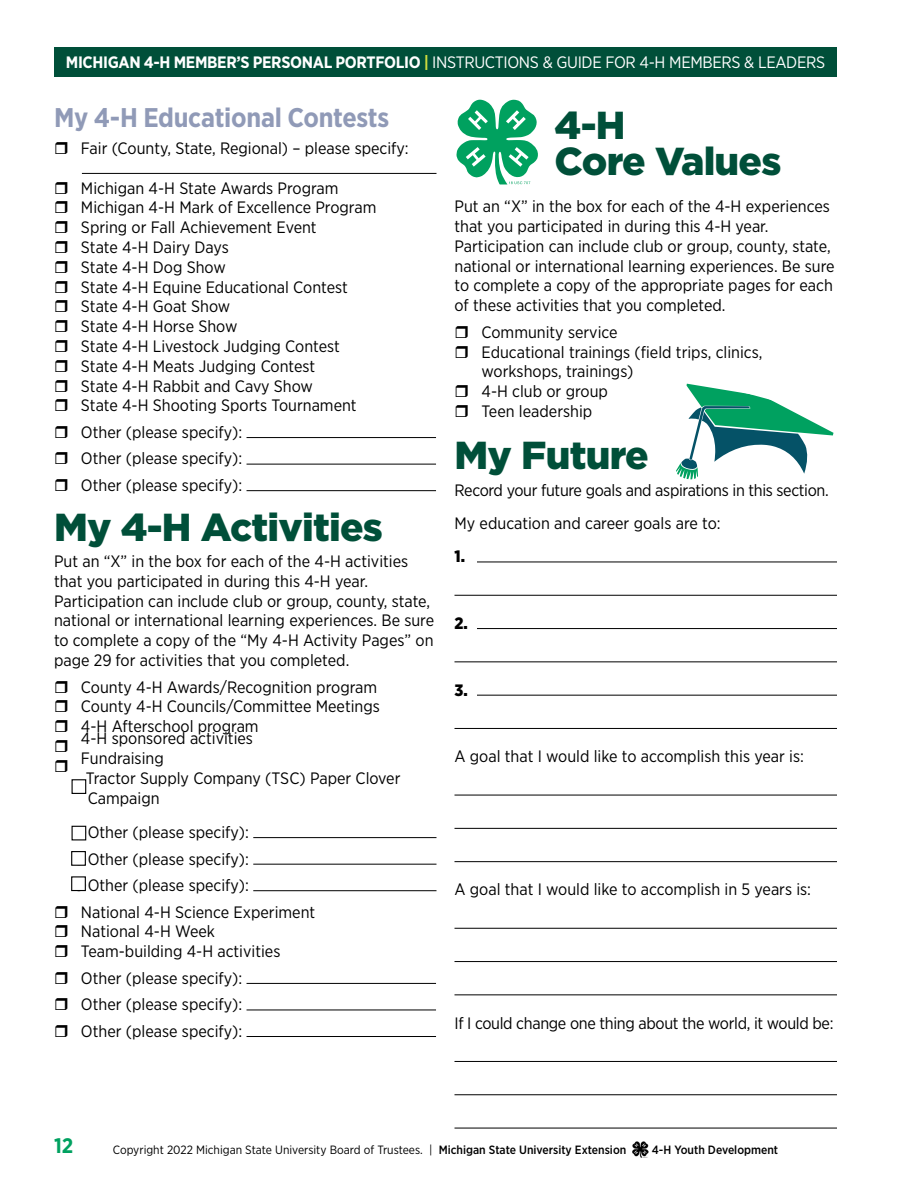
<style>
.page{position:relative;width:918px;height:1188px;background:#fff}
.page>*{position:absolute;margin:0;border:0;box-sizing:border-box;transform-origin:0 0}
.t1{font:900 39px/36px "Gotham";letter-spacing:-.02em;color:#004f39}
.t2{font:700 27px "Gotham Narrow";letter-spacing:-.01em;color:#909ab7}
.t3{font:700 21px "Gotham Narrow";color:#00a160}
.Body{font:16.5px/19.8px "Gotham Narrow";color:#000}
.List_BallotBox{font:16.5px/19.8px "Gotham Narrow";color:#000}
.Body-2{font:16.5px "Gotham Narrow";letter-spacing:-.02em;color:#000}
.t4{font:16.5px "Gotham Narrow";letter-spacing:-.02em;color:#fff}
.t5{font:900 16.5px "Gotham Narrow";color:#000}
.t6{font:12px "Gotham Narrow";color:#000}
.t7{font:500 12px "Gotham Narrow";color:#000}
.s1{font-weight:700}
.s2{font-weight:700;color:#d1de3f}
.s3{font-weight:500}
</style>
<div class="page">
<img style="left:633px;top:1141px;width:16px;height:16px">
<div style="left:54px;top:47px;width:783px;height:30px;background:#004f39"></div>
<hr style="left:82px;top:173px;width:355px;height:1px;background:#000">
<hr style="left:247px;top:437px;width:189px;height:1px;background:#000">
<hr style="left:247px;top:464px;width:189px;height:1px;background:#000">
<hr style="left:247px;top:490px;width:189px;height:1px;background:#000">
<hr style="left:253px;top:837px;width:184px;height:1px;background:#000">
<hr style="left:253px;top:864px;width:184px;height:1px;background:#000">
<hr style="left:253px;top:890px;width:184px;height:1px;background:#000">
<hr style="left:247px;top:983px;width:189px;height:1px;background:#000">
<hr style="left:247px;top:1010px;width:189px;height:1px;background:#000">
<hr style="left:247px;top:1036px;width:189px;height:1px;background:#000">
<hr style="left:477px;top:562px;width:360px;height:1px;background:#000">
<hr style="left:454px;top:595px;width:383px;height:1px;background:#000">
<hr style="left:477px;top:628px;width:360px;height:1px;background:#000">
<hr style="left:454px;top:661px;width:383px;height:1px;background:#000">
<hr style="left:477px;top:695px;width:360px;height:1px;background:#000">
<hr style="left:454px;top:728px;width:383px;height:1px;background:#000">
<hr style="left:454px;top:795px;width:383px;height:1px;background:#000">
<hr style="left:454px;top:828px;width:383px;height:1px;background:#000">
<hr style="left:454px;top:861px;width:383px;height:1px;background:#000">
<hr style="left:454px;top:928px;width:383px;height:1px;background:#000">
<hr style="left:454px;top:961px;width:383px;height:1px;background:#000">
<hr style="left:454px;top:994px;width:383px;height:1px;background:#000">
<hr style="left:454px;top:1061px;width:383px;height:1px;background:#000">
<hr style="left:454px;top:1094px;width:383px;height:1px;background:#000">
<hr style="left:454px;top:1128px;width:383px;height:1px;background:#000">
<svg style="left:676px;top:384px;width:158px;height:95px"></svg>
<svg style="left:457px;top:100px;width:81px;height:84px"></svg>
<div style="left:72px;top:779px;width:14px;height:15px;border:1px solid #000"></div>
<div style="left:71px;top:851px;width:15px;height:15px;border:1px solid #000"></div>
<div style="left:71px;top:876px;width:15px;height:15px;border:1px solid #000"></div>
<svg style="left:73px;top:826px;width:13px;height:12px"></svg>
<svg style="left:73px;top:853px;width:13px;height:12px"></svg>
<svg style="left:73px;top:879px;width:13px;height:12px"></svg>
<p class="t4" style="left:66px;top:52px;width:761px"><span class="s1">MICHIGAN 4-H MEMBER’S PERSONAL PORTFOLIO</span> <span class="s2">|</span> INSTRUCTIONS &amp; GUIDE FOR 4-H MEMBERS &amp; LEADERS</p>
<h3 class="t2" style="left:54px;top:101px;width:337px">My 4-H Educational Contests</h3>
<p class="Body" style="left:81px;top:138px;width:329px">Fair (County, State, Regional) – please specify:</p>
<p class="Body" style="left:81px;top:178px;width:259px">Michigan 4-H State Awards Program</p>
<p class="Body" style="left:81px;top:197px;width:297px">Michigan 4-H Mark of Excellence Program</p>
<p class="Body" style="left:81px;top:217px;width:237px">Spring or Fall Achievement Event</p>
<p class="Body" style="left:81px;top:237px;width:149px">State 4-H Dairy Days</p>
<p class="Body" style="left:81px;top:257px;width:146px">State 4-H Dog Show</p>
<p class="Body" style="left:81px;top:277px;width:268px">State 4-H Equine Educational Contest</p>
<p class="Body" style="left:81px;top:296px;width:151px">State 4-H Goat Show</p>
<p class="Body" style="left:81px;top:316px;width:158px">State 4-H Horse Show</p>
<p class="Body" style="left:81px;top:336px;width:260px">State 4-H Livestock Judging Contest</p>
<p class="Body" style="left:81px;top:356px;width:236px">State 4-H Meats Judging Contest</p>
<p class="Body" style="left:81px;top:376px;width:234px">State 4-H Rabbit and Cavy Show</p>
<p class="Body" style="left:81px;top:395px;width:277px">State 4-H Shooting Sports Tournament</p>
<p class="Body" style="left:81px;top:422px;width:163px">Other (please specify):</p>
<p class="Body" style="left:81px;top:448px;width:163px">Other (please specify):</p>
<p class="Body" style="left:81px;top:475px;width:163px">Other (please specify):</p>
<h2 class="t1" style="left:54px;top:508px;width:331px">My 4-H Activities</h2>
<p class="Body" style="left:54px;top:551px;width:382px">Put an “X” in the box for each of the 4-H activities that you participated in during this 4-H year.<br>Participation can include club or group, county, state, national or international learning experiences. Be sure to complete a copy of the “My 4-H Activity Pages” on page 29 for activities that you completed.</p>
<p class="Body" style="left:81px;top:677px;width:298px">County 4-H Awards/Recognition program</p>
<p class="Body" style="left:81px;top:696px;width:300px">County 4-H Councils/Committee Meetings</p>
<p class="Body" style="left:81px;top:716px;width:179px">4-H Afterschool program</p>
<p class="Body" style="left:81px;top:728px;width:174px">4-H sponsored activities</p>
<p class="Body" style="left:81px;top:748px;width:84px">Fundraising</p>
<p class="List_BallotBox" style="left:86px;top:768px;width:316px">Tractor Supply Company (TSC) Paper Clover<br>Campaign</p>
<p class="List_BallotBox" style="left:88px;top:822px;width:163px">Other (please specify):</p>
<p class="List_BallotBox" style="left:88px;top:849px;width:163px">Other (please specify):</p>
<p class="List_BallotBox" style="left:88px;top:875px;width:163px">Other (please specify):</p>
<p class="Body" style="left:81px;top:902px;width:236px">National 4-H Science Experiment</p>
<p class="Body" style="left:81px;top:921px;width:136px">National 4-H Week</p>
<p class="Body" style="left:81px;top:941px;width:201px">Team-building 4-H activities</p>
<p class="Body" style="left:81px;top:968px;width:163px">Other (please specify):</p>
<p class="Body" style="left:81px;top:994px;width:163px">Other (please specify):</p>
<p class="Body" style="left:81px;top:1021px;width:163px">Other (please specify):</p>
<h2 class="t1" style="left:555px;top:106px;width:228px">4-H<br>Core Values</h2>
<p class="Body" style="left:454px;top:196px;width:382px">Put an “X” in the box for each of the 4-H experiences that you participated in during this 4-H year.<br>Participation can include club or group, county, state, national or international learning experiences. Be sure to complete a copy of the appropriate pages for each of these activities that you completed.</p>
<p class="Body" style="left:482px;top:322px;width:138px">Community service</p>
<p class="Body" style="left:482px;top:342px;width:283px">Educational trainings (field trips, clinics, workshops, trainings)</p>
<p class="Body" style="left:482px;top:381px;width:128px">4-H club or group</p>
<p class="Body" style="left:482px;top:401px;width:112px">Teen leadership</p>
<h2 class="t1" style="left:454px;top:437px;width:196px">My Future</h2>
<p class="Body-2" style="left:454px;top:480px;width:376px">Record your future goals and aspirations in this section.</p>
<p class="Body" style="left:454px;top:513px;width:268px">My education and career goals are to:</p>
<p class="t5" style="left:454px;top:546px;width:12px">1.</p>
<p class="t5" style="left:454px;top:612px;width:15px">2.</p>
<p class="t5" style="left:454px;top:679px;width:15px">3.</p>
<p class="Body" style="left:454px;top:746px;width:351px">A goal that I would like to accomplish this year is:</p>
<p class="Body" style="left:454px;top:879px;width:358px">A goal that I would like to accomplish in 5 years is:</p>
<p class="Body-2" style="left:454px;top:1012px;width:381px">If I could change one thing about the world, it would be:</p>
<p class="t3" style="left:54px;top:1132px;width:21px">12</p>
<p class="t6" style="left:113px;top:1143px;width:515px">Copyright 2022 Michigan State University Board of Trustees. | <span class="s3">Michigan State University Extension</span></p>
<p class="t7" style="left:652px;top:1143px;width:128px">4-H Youth Development</p>
</div>
